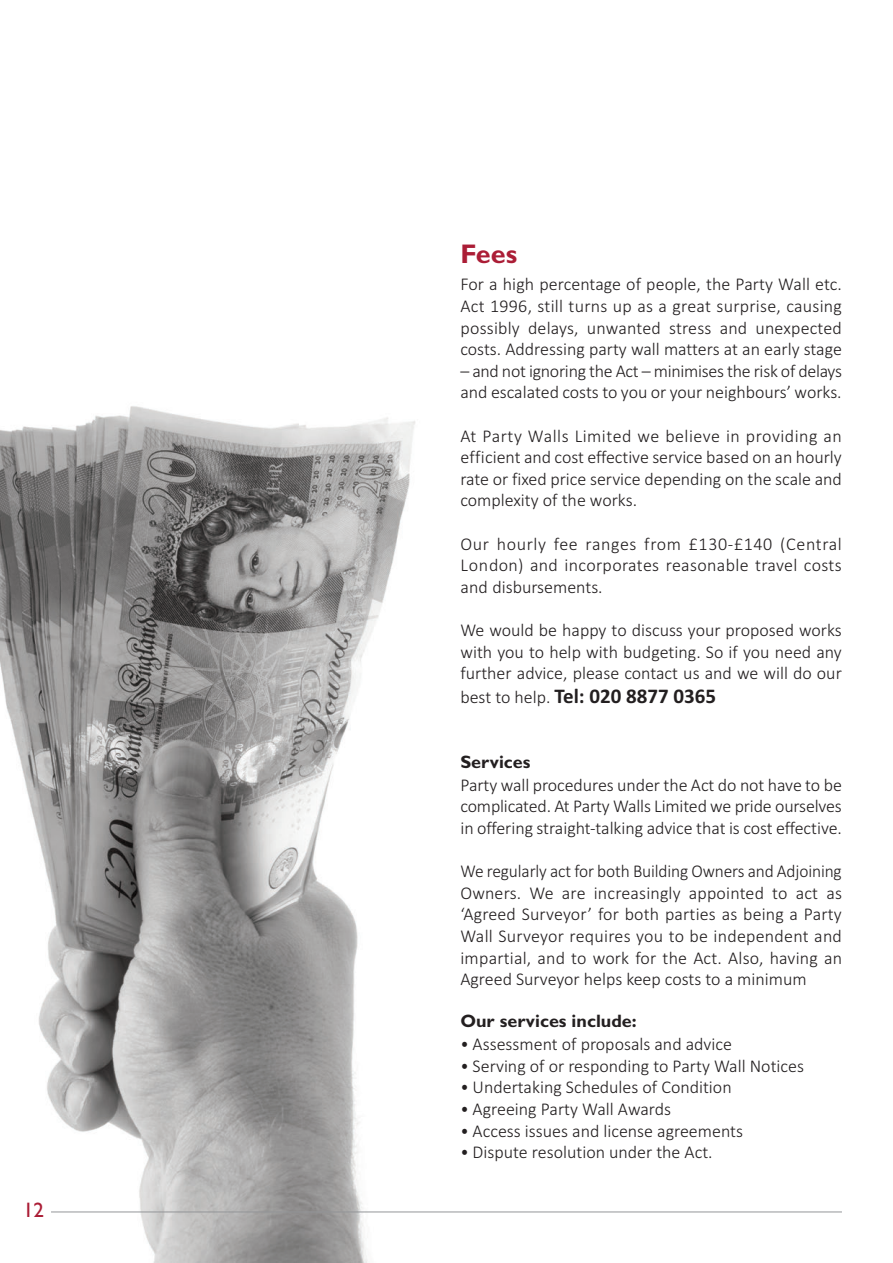
<style>
.page{position:relative;width:893px;height:1263px;background:#fff}
.page>*{position:absolute;margin:0;border:0;box-sizing:border-box;transform-origin:0 0}
.t1{font:700 27px "Gill Sans";color:#ab1d36}
.t2{font:700 21px "Calibri";color:#231f20}
.t3{font:21px "Gill Sans";color:#ab1d36}
.t4{font:300 18px/21.6px "Calibri";color:#231f20;text-align:justify}
.t5{font:300 18px "Calibri";color:#231f20;scale:.94 1}
.t6{font:700 18px "Gill Sans";color:#231f20}
.s1{font-weight:300;font-size:18px}
</style>
<div class="page">
<img style="left:0;top:406px;width:454px;height:857px">
<hr style="left:51px;top:1211px;width:791px;height:1px;background:#939598">
<p class="t3" style="left:23px;top:1197px;width:22px">12</p>
<h1 class="t1" style="left:460px;top:238px;width:58px">Fees</h1>
<p class="t4" style="left:460px;top:273px;width:383px">For a high percentage of people, the Party Wall etc.<br>Act 1996, still turns up as a great surprise, causing possibly delays, unwanted stress and unexpected costs. Addressing party wall matters at an early stage</p>
<p class="t4" style="left:460px;top:360px;width:383px">– and not ignoring the Act – minimises the risk of delays and escalated costs to you or your neighbours’ works.</p>
<p class="t4" style="left:460px;top:425px;width:383px">At Party Walls Limited we believe in providing an efficient and cost effective service based on an hourly rate or fixed price service depending on the scale and complexity of the works.</p>
<p class="t4" style="left:460px;top:533px;width:383px">Our hourly fee ranges from £130-£140 (Central London) and incorporates reasonable travel costs and disbursements.</p>
<p class="t4" style="left:460px;top:619px;width:383px">We would be happy to discuss your proposed works with you to help with budgeting. So if you need any further advice, please contact us and we will do our</p>
<p class="t2" style="left:460px;top:683px;width:257px"><span class="s1">best to help.</span> Tel: 020 8877 0365</p>
<p class="t6" style="left:460px;top:751px;width:72px">Services</p>
<p class="t4" style="left:460px;top:774px;width:383px">Party wall procedures under the Act do not have to be complicated. At Party Walls Limited we pride ourselves in offering straight-talking advice that is cost effective.</p>
<p class="t4" style="left:460px;top:860px;width:383px">We regularly act for both Building Owners and Adjoining Owners. We are increasingly appointed to act as ‘Agreed Surveyor’ for both parties as being a Party Wall Surveyor requires you to be independent and impartial, and to work for the Act. Also, having an Agreed Surveyor helps keep costs to a minimum</p>
<p class="t6" style="left:460px;top:1011px;width:178px">Our services include:</p>
<p class="t5" style="left:460px;top:1033px;width:290px">• Assessment of proposals and advice</p>
<p class="t5" style="left:460px;top:1055px;width:367px">• Serving of or responding to Party Wall Notices</p>
<p class="t5" style="left:460px;top:1076px;width:290px">• Undertaking Schedules of Condition</p>
<p class="t5" style="left:460px;top:1098px;width:226px">• Agreeing Party Wall Awards</p>
<p class="t5" style="left:460px;top:1120px;width:302px">• Access issues and license agreements</p>
<p class="t5" style="left:460px;top:1141px;width:270px">• Dispute resolution under the Act.</p>
</div>
